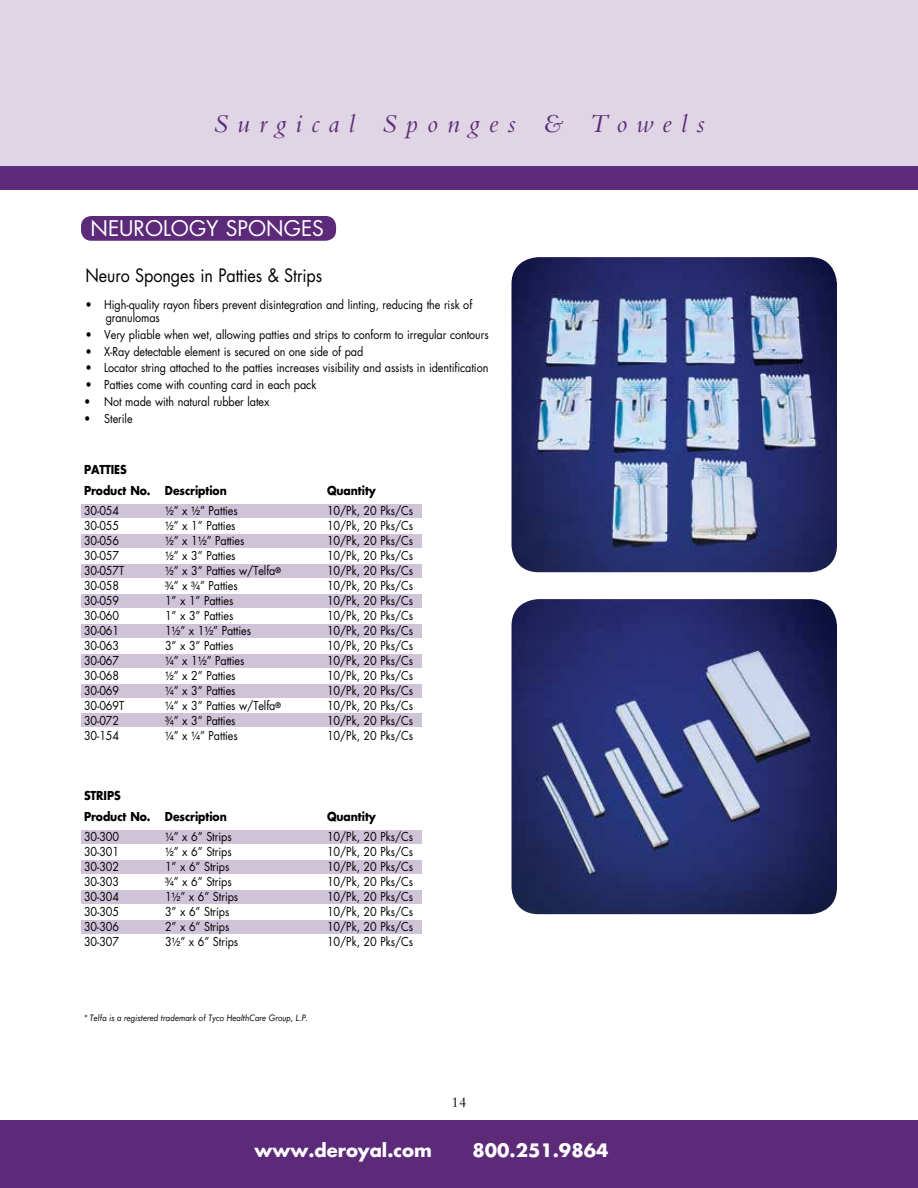
<style>
.page{position:relative;width:918px;height:1188px;background:#fff}
.page>*{position:absolute;margin:0;border:0;box-sizing:border-box;transform-origin:0 0}
.t1{font:italic 27px "Bembo";letter-spacing:.35em;color:#5c2a78}
.t2{font:21px "Futura";color:#fff}
.t3{font:18px "Futura";letter-spacing:-.005em;color:#000;scale:.9 1}
.t4{font:700 18px "Futura";color:#fff}
.t5{font:15px "Bembo";color:#000}
.t6{font:12px/13.5px "Futura";letter-spacing:-.005em;color:#000;scale:.9 1}
.t7{font:700 12px/20.4px "Futura";letter-spacing:-.005em;color:#000;scale:.9 1}
.t8{font:italic 9px "Futura BT";letter-spacing:-.005em;color:#000;scale:.9 1}
.s1{font-family:"Helvetica Fraction"}
</style>
<div class="page">
<div style="left:0;top:0;width:918px;height:189px;background:#dfd5e4"></div>
<div style="left:0;top:166px;width:918px;height:24px;background:#5c2a78"></div>
<div style="left:81px;top:830px;width:340px;height:14px;background:#cfc3d7"></div>
<div style="left:81px;top:860px;width:340px;height:14px;background:#cfc3d7"></div>
<div style="left:81px;top:890px;width:340px;height:14px;background:#cfc3d7"></div>
<div style="left:81px;top:920px;width:340px;height:14px;background:#cfc3d7"></div>
<div style="left:81px;top:504px;width:340px;height:14px;background:#cfc3d7"></div>
<div style="left:81px;top:534px;width:340px;height:14px;background:#cfc3d7"></div>
<div style="left:81px;top:564px;width:340px;height:14px;background:#cfc3d7"></div>
<div style="left:81px;top:594px;width:340px;height:14px;background:#cfc3d7"></div>
<div style="left:81px;top:624px;width:340px;height:14px;background:#cfc3d7"></div>
<div style="left:81px;top:654px;width:340px;height:14px;background:#cfc3d7"></div>
<div style="left:81px;top:684px;width:340px;height:14px;background:#cfc3d7"></div>
<div style="left:81px;top:713px;width:340px;height:14px;background:#cfc3d7"></div>
<div style="left:0;top:1120px;width:918px;height:68px;background:#5c2a78"></div>
<div style="left:81px;top:216px;width:255px;height:25px;background:#5c2a78;border-radius:10px"></div>
<img style="left:512px;top:257px;width:325px;height:315px">
<img style="left:512px;top:599px;width:325px;height:315px">
<h1 class="t1" style="left:213px;top:107px;width:493px">Surgical Sponges &amp; Towels</h1>
<h2 class="t2" style="left:91px;top:214px;width:59px">neurolog</h2>
<h2 class="t2" style="left:206px;top:214px;width:36px">y spong</h2>
<h2 class="t2" style="left:301px;top:214px;width:21px">es</h2>
<h3 class="t3" style="left:86px;top:263px;width:265px">Neuro Sponges in Patties &amp; Strips</h3>
<p class="t6" style="left:106px;top:297px;width:409px;text-indent:-20px">• High-quality rayon fibers prevent disintegration and linting, reducing the risk of granulomas</p>
<p class="t6" style="left:86px;top:328px;width:449px">• Very pliable when wet, allowing patties and strips to conform to irregular contours</p>
<p class="t6" style="left:86px;top:344px;width:310px">• X-Ray detectable element is secured on one side of pad</p>
<p class="t6" style="left:86px;top:361px;width:449px">• Locator string attached to the patties increases visibility and assists in identification</p>
<p class="t6" style="left:86px;top:378px;width:258px">• Patties come with counting card in each pack</p>
<p class="t6" style="left:84px;top:395px;width:208px">• Not made with natural rubber latex</p>
<p class="t6" style="left:84px;top:411px;width:56px">• Sterile</p>
<p class="t7" style="left:84px;top:459px;width:160px">PATTIES<br>Product No. Description</p>
<p class="t7" style="left:327px;top:480px;width:56px">Quantity</p>
<p class="t6" style="left:84px;top:504px;width:41px">30-054</p>
<p class="t6" style="left:165px;top:504px;width:82px"><span class="s1">Z\x</span>” x <span class="s1">Z\x</span>” Patties</p>
<p class="t6" style="left:327px;top:504px;width:97px">10/Pk, 20 Pks/Cs</p>
<p class="t6" style="left:84px;top:519px;width:41px">30-055</p>
<p class="t6" style="left:165px;top:519px;width:80px"><span class="s1">Z\x</span>” x 1” Patties</p>
<p class="t6" style="left:327px;top:519px;width:97px">10/Pk, 20 Pks/Cs</p>
<p class="t6" style="left:84px;top:534px;width:41px">30-056</p>
<p class="t6" style="left:165px;top:534px;width:90px"><span class="s1">Z\x</span>” x 1<span class="s1">Z\x</span>” Patties</p>
<p class="t6" style="left:327px;top:534px;width:97px">10/Pk, 20 Pks/Cs</p>
<p class="t6" style="left:84px;top:549px;width:41px">30-057</p>
<p class="t6" style="left:165px;top:549px;width:80px"><span class="s1">Z\x</span>” x 3” Patties</p>
<p class="t6" style="left:327px;top:549px;width:97px">10/Pk, 20 Pks/Cs</p>
<p class="t6" style="left:84px;top:564px;width:46px">30-057T</p>
<p class="t6" style="left:165px;top:564px;width:130px"><span class="s1">Z\x</span>” x 3” Patties w/Telfa<sup>®</sup></p>
<p class="t6" style="left:327px;top:564px;width:97px">10/Pk, 20 Pks/Cs</p>
<p class="t6" style="left:84px;top:579px;width:41px">30-058</p>
<p class="t6" style="left:165px;top:579px;width:82px"><span class="s1">C\v</span>” x <span class="s1">C\v</span>” Patties</p>
<p class="t6" style="left:327px;top:579px;width:97px">10/Pk, 20 Pks/Cs</p>
<p class="t6" style="left:84px;top:594px;width:41px">30-059</p>
<p class="t6" style="left:165px;top:594px;width:77px">1” x 1” Patties</p>
<p class="t6" style="left:327px;top:594px;width:97px">10/Pk, 20 Pks/Cs</p>
<p class="t6" style="left:84px;top:609px;width:41px">30-060</p>
<p class="t6" style="left:165px;top:609px;width:77px">1” x 3” Patties</p>
<p class="t6" style="left:327px;top:609px;width:97px">10/Pk, 20 Pks/Cs</p>
<p class="t6" style="left:84px;top:624px;width:41px">30-061</p>
<p class="t6" style="left:165px;top:624px;width:97px">1<span class="s1">Z\x</span>” x 1<span class="s1">Z\x</span>” Patties</p>
<p class="t6" style="left:327px;top:624px;width:97px">10/Pk, 20 Pks/Cs</p>
<p class="t6" style="left:84px;top:639px;width:41px">30-063</p>
<p class="t6" style="left:165px;top:639px;width:77px">3” x 3” Patties</p>
<p class="t6" style="left:327px;top:639px;width:97px">10/Pk, 20 Pks/Cs</p>
<p class="t6" style="left:84px;top:654px;width:41px">30-067</p>
<p class="t6" style="left:165px;top:654px;width:90px"><span class="s1">Z\v</span>” x 1<span class="s1">Z\x</span>” Patties</p>
<p class="t6" style="left:327px;top:654px;width:97px">10/Pk, 20 Pks/Cs</p>
<p class="t6" style="left:84px;top:669px;width:41px">30-068</p>
<p class="t6" style="left:165px;top:669px;width:80px"><span class="s1">Z\x</span>” x 2” Patties</p>
<p class="t6" style="left:327px;top:669px;width:97px">10/Pk, 20 Pks/Cs</p>
<p class="t6" style="left:84px;top:684px;width:41px">30-069</p>
<p class="t6" style="left:165px;top:684px;width:80px"><span class="s1">Z\v</span>” x 3” Patties</p>
<p class="t6" style="left:327px;top:684px;width:97px">10/Pk, 20 Pks/Cs</p>
<p class="t6" style="left:84px;top:699px;width:46px">30-069T</p>
<p class="t6" style="left:165px;top:699px;width:130px"><span class="s1">Z\v</span>” x 3” Patties w/Telfa<sup>®</sup></p>
<p class="t6" style="left:327px;top:699px;width:97px">10/Pk, 20 Pks/Cs</p>
<p class="t6" style="left:84px;top:714px;width:41px">30-072</p>
<p class="t6" style="left:165px;top:714px;width:80px"><span class="s1">C\v</span>” x 3” Patties</p>
<p class="t6" style="left:327px;top:714px;width:97px">10/Pk, 20 Pks/Cs</p>
<p class="t6" style="left:84px;top:729px;width:41px">30-154</p>
<p class="t6" style="left:165px;top:729px;width:82px"><span class="s1">Z\v</span>” x <span class="s1">Z\v</span>” Patties</p>
<p class="t6" style="left:327px;top:729px;width:97px">10/Pk, 20 Pks/Cs</p>
<p class="t7" style="left:84px;top:785px;width:160px">STRIPS<br>Product No. Description</p>
<p class="t7" style="left:327px;top:806px;width:56px">Quantity</p>
<p class="t6" style="left:84px;top:830px;width:41px">30-300</p>
<p class="t6" style="left:165px;top:830px;width:76px"><span class="s1">Z\v</span>” x 6” Strips</p>
<p class="t6" style="left:327px;top:830px;width:97px">10/Pk, 20 Pks/Cs</p>
<p class="t6" style="left:84px;top:845px;width:41px">30-301</p>
<p class="t6" style="left:165px;top:845px;width:76px"><span class="s1">Z\x</span>” x 6” Strips</p>
<p class="t6" style="left:327px;top:845px;width:97px">10/Pk, 20 Pks/Cs</p>
<p class="t6" style="left:84px;top:860px;width:41px">30-302</p>
<p class="t6" style="left:165px;top:860px;width:73px">1” x 6” Strips</p>
<p class="t6" style="left:327px;top:860px;width:97px">10/Pk, 20 Pks/Cs</p>
<p class="t6" style="left:84px;top:875px;width:41px">30-303</p>
<p class="t6" style="left:165px;top:875px;width:76px"><span class="s1">C\v</span>” x 6” Strips</p>
<p class="t6" style="left:327px;top:875px;width:97px">10/Pk, 20 Pks/Cs</p>
<p class="t6" style="left:84px;top:890px;width:41px">30-304</p>
<p class="t6" style="left:165px;top:890px;width:83px">1<span class="s1">Z\x</span>” x 6” Strips</p>
<p class="t6" style="left:327px;top:890px;width:97px">10/Pk, 20 Pks/Cs</p>
<p class="t6" style="left:84px;top:905px;width:41px">30-305</p>
<p class="t6" style="left:165px;top:905px;width:73px">3” x 6” Strips</p>
<p class="t6" style="left:327px;top:905px;width:97px">10/Pk, 20 Pks/Cs</p>
<p class="t6" style="left:84px;top:920px;width:41px">30-306</p>
<p class="t6" style="left:165px;top:920px;width:73px">2” x 6” Strips</p>
<p class="t6" style="left:327px;top:920px;width:97px">10/Pk, 20 Pks/Cs</p>
<p class="t6" style="left:84px;top:935px;width:41px">30-307</p>
<p class="t6" style="left:165px;top:935px;width:83px">3<span class="s1">Z\x</span>” x 6” Strips</p>
<p class="t6" style="left:327px;top:935px;width:97px">10/Pk, 20 Pks/Cs</p>
<p class="t8" style="left:84px;top:1012px;width:251px">* Telfa is a registered trademark of Tyco HealthCare Group, L.P.</p>
<p class="t5" style="left:452px;top:1093px;width:16px">14</p>
<h3 class="t4" style="left:255px;top:1137px;width:179px">www.deroyal.com</h3>
<h3 class="t4" style="left:472px;top:1137px;width:137px">800.251.9864</h3>
</div>
